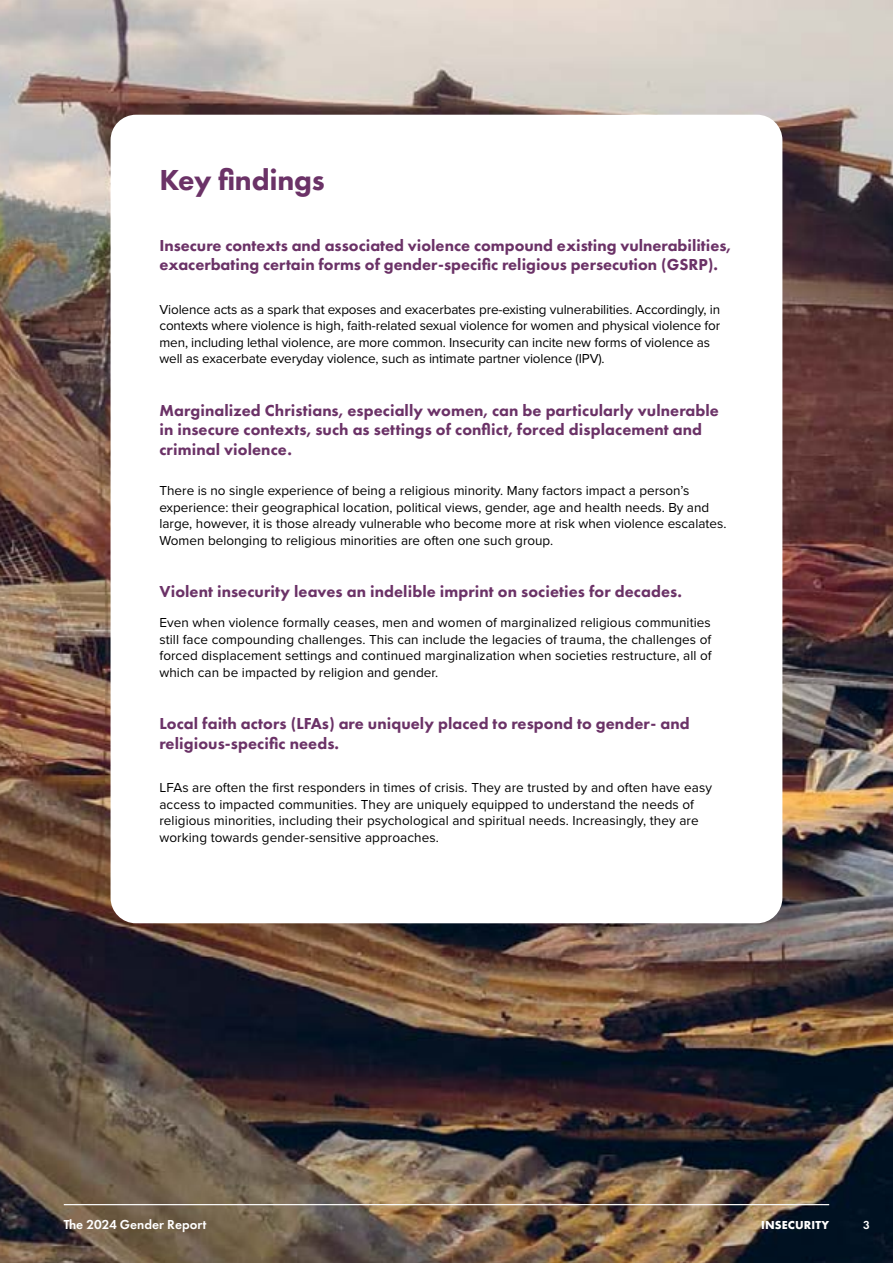
<style>
.page{position:relative;width:893px;height:1263px;background:#fff}
.page>*{position:absolute;margin:0;border:0;box-sizing:border-box;transform-origin:0 0}
.t1{font:800 30px "Futura PT";letter-spacing:-.01em;color:#6b3267}
.t2{font:800 16.5px/19.5px "Futura PT";letter-spacing:.005em;color:#6b3267}
.t3{font:13.5px/16.5px "Proxima Nova";color:#000}
.t4{font:600 13.5px "Futura PT";color:#fff}
.t5{font:700 12px "Futura PT";letter-spacing:.01em;color:#fff}
.t6{font:600 12px "Futura PT";color:#fff}
</style>
<div class="page">
<img style="left:0;top:0;width:893px;height:1263px">
<hr style="left:64px;top:1204px;width:765px;height:1px;background:#fff">
<div style="left:111px;top:115px;width:671px;height:808px;background:#fff;border-radius:26px"></div>
<h1 class="t1" style="left:159px;top:161px;width:167px">Key findings</h1>
<p class="t2" style="left:159px;top:235px;width:573px">Insecure contexts and associated violence compound existing vulnerabilities, exacerbating certain forms of gender-specific religious persecution (GSRP).</p>
<p class="t3" style="left:159px;top:300px;width:562px">Violence acts as a spark that exposes and exacerbates pre-existing vulnerabilities. Accordingly, in contexts where violence is high, faith-related sexual violence for women and physical violence for men, including lethal violence, are more common. Insecurity can incite new forms of violence as well as exacerbate everyday violence, such as intimate partner violence (IPV).</p>
<p class="t2" style="left:159px;top:400px;width:561px">Marginalized Christians, especially women, can be particularly vulnerable in insecure contexts, such as settings of conflict, forced displacement and criminal violence.</p>
<p class="t3" style="left:159px;top:482px;width:568px">There is no single experience of being a religious minority. Many factors impact a person’s experience: their geographical location, political views, gender, age and health needs. By and large, however, it is those already vulnerable who become more at risk when violence escalates.<br>Women belonging to religious minorities are often one such group.</p>
<p class="t2" style="left:159px;top:581px;width:524px">Violent insecurity leaves an indelible imprint on societies for decades.</p>
<p class="t3" style="left:159px;top:614px;width:554px;text-align:justify">Even when violence formally ceases, men and women of marginalized religious communities still face compounding challenges. This can include the legacies of trauma, the challenges of forced displacement settings and continued marginalization when societies restructure, all of which can be impacted by religion and gender.</p>
<p class="t2" style="left:159px;top:713px;width:532px">Local faith actors (LFAs) are uniquely placed to respond to gender- and religious-specific needs.</p>
<p class="t3" style="left:159px;top:779px;width:554px">LFAs are often the first responders in times of crisis. They are trusted by and often have easy access to impacted communities. They are uniquely equipped to understand the needs of religious minorities, including their psychological and spiritual needs. Increasingly, they are working towards gender-sensitive approaches.</p>
<p class="t4" style="left:64px;top:1216px;width:144px">The 2024 Gender Report</p>
<p class="t5" style="left:761px;top:1217px;width:69px">INSECURITY</p>
<p class="t6" style="left:863px;top:1217px;width:8px">3</p>
</div>
